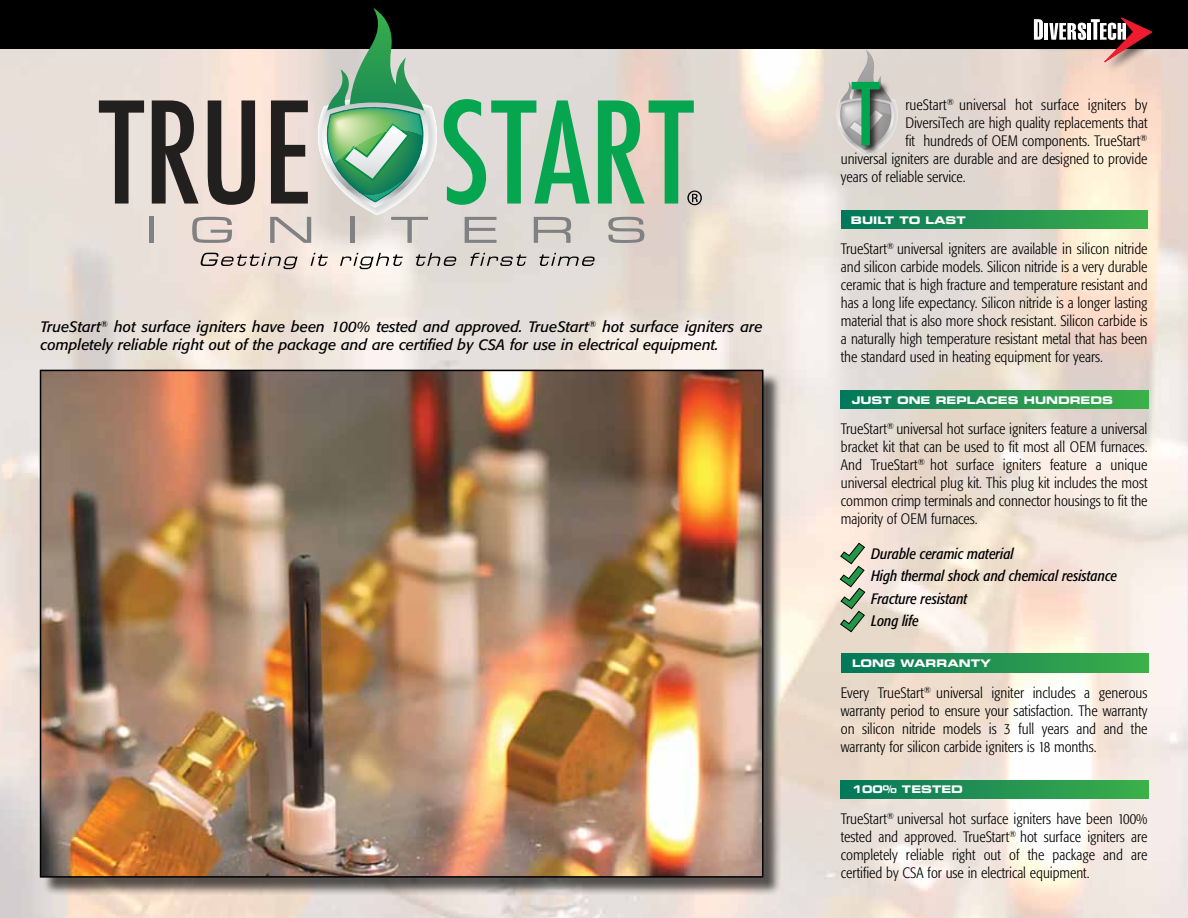
<style>
.page{position:relative;width:1188px;height:918px;background:#fff}
.page>*{position:absolute;margin:0;border:0;box-sizing:border-box;transform-origin:0 0}
.t1{font:300 condensed 15px/18px "Formata";color:#000;text-align:justify}
.t2{font:italic 15px/18px "Formata";color:#000}
.t3{font:italic condensed 15px/22.5px "Formata";color:#000}
.t4{font:10.5px "Eurostile Bold Extended Two";color:#fff}
</style>
<div class="page">
<img style="left:0;top:48px;width:1188px;height:870px">
<div style="left:0;top:0;width:1188px;height:48px;background:#000"></div>
<div style="left:42px;top:372px;width:740px;height:524px;background:#000;opacity:.65"></div>
<img style="left:43px;top:373px;width:718px;height:502px">
<svg style="left:99px;top:100px;width:45px;height:104px;background:#9d9692"></svg>
<hr style="left:150px;top:217px;width:4px;height:26px;background:#808183">
<img style="left:152px;top:8px;width:550px;height:910px">
<div style="left:1031px;top:15px;width:133px;height:58px;background:#000;opacity:.75"></div>
<svg style="left:1034px;top:19px;width:9px;height:21px"></svg>
<hr style="left:1045px;top:23px;width:3px;height:17px;background:#fff">
<svg style="left:1049px;top:18px;width:103px;height:44px"></svg>
<img style="left:862px;top:49px;width:5px;height:22px">
<div style="left:850px;top:81px;width:39px;height:74px;background:#000;opacity:.75"></div>
<svg style="left:852px;top:82px;width:27px;height:63px;background:#579875"></svg>
<div style="left:841px;top:210px;width:307px;height:19px;background:linear-gradient(to right,#06775b,#3eaf4a)"></div>
<div style="left:841px;top:390px;width:307px;height:19px;background:linear-gradient(to right,#06775b,#3dae4a)"></div>
<div style="left:841px;top:654px;width:308px;height:18px;background:linear-gradient(to right,#06775b,#3dae4a)"></div>
<div style="left:841px;top:780px;width:307px;height:19px;background:linear-gradient(to right,#06775b,#3dae4a)"></div>
<svg style="left:840px;top:543px;width:26px;height:89px;background:#a5b69a"></svg>
<p class="t2" style="left:40px;top:318px;width:724px">TrueStart<sup>®</sup> hot surface igniters have been 100% tested and approved. TrueStart<sup>®</sup> hot surface igniters are completely reliable right out of the package and are certified by CSA for use in electrical equipment.</p>
<p class="t1" style="left:905px;top:96px;width:244px">rueStart<sup>®</sup> universal hot surface igniters by</p>
<p class="t1" style="left:905px;top:114px;width:244px">DiversiTech are high quality replacements that</p>
<p class="t1" style="left:905px;top:132px;width:244px">fit hundreds of OEM components. TrueStart<sup>®</sup></p>
<p class="t1" style="left:841px;top:150px;width:308px">universal igniters are durable and are designed to provide</p>
<p class="t1" style="left:841px;top:168px;width:126px">years of reliable service.</p>
<p class="t4" style="left:851px;top:213px;width:116px">BUILT TO LAST</p>
<p class="t1" style="left:841px;top:240px;width:308px">TrueStart<sup>®</sup> universal igniters are available in silicon nitride and silicon carbide models. Silicon nitride is a very durable ceramic that is high fracture and temperature resistant and has a long life expectancy. Silicon nitride is a longer lasting material that is also more shock resistant. Silicon carbide is a naturally high temperature resistant metal that has been the standard used in heating equipment for years.</p>
<p class="t4" style="left:852px;top:393px;width:263px">JUST ONE REPLACES HUNDREDS</p>
<p class="t1" style="left:841px;top:420px;width:308px">TrueStart<sup>®</sup> universal hot surface igniters feature a universal bracket kit that can be used to fit most all OEM furnaces.<br>And TrueStart<sup>®</sup> hot surface igniters feature a unique universal electrical plug kit. This plug kit includes the most common crimp terminals and connector housings to fit the majority of OEM furnaces.</p>
<p class="t3" style="left:871px;top:542px;width:248px">Durable ceramic material<br>High thermal shock and chemical resistance<br>Fracture resistant<br>Long life</p>
<p class="t4" style="left:852px;top:656px;width:140px">LONG WARRANTY</p>
<p class="t1" style="left:841px;top:684px;width:308px">Every TrueStart<sup>®</sup> universal igniter includes a generous warranty period to ensure your satisfaction. The warranty on silicon nitride models is 3 full years and and the warranty for silicon carbide igniters is 18 months.</p>
<p class="t4" style="left:852px;top:782px;width:113px">100% TESTED</p>
<p class="t1" style="left:841px;top:810px;width:308px">TrueStart<sup>®</sup> universal hot surface igniters have been 100% tested and approved. TrueStart<sup>®</sup> hot surface igniters are completely reliable right out of the package and are certified by CSA for use in electrical equipment.</p>
</div>
